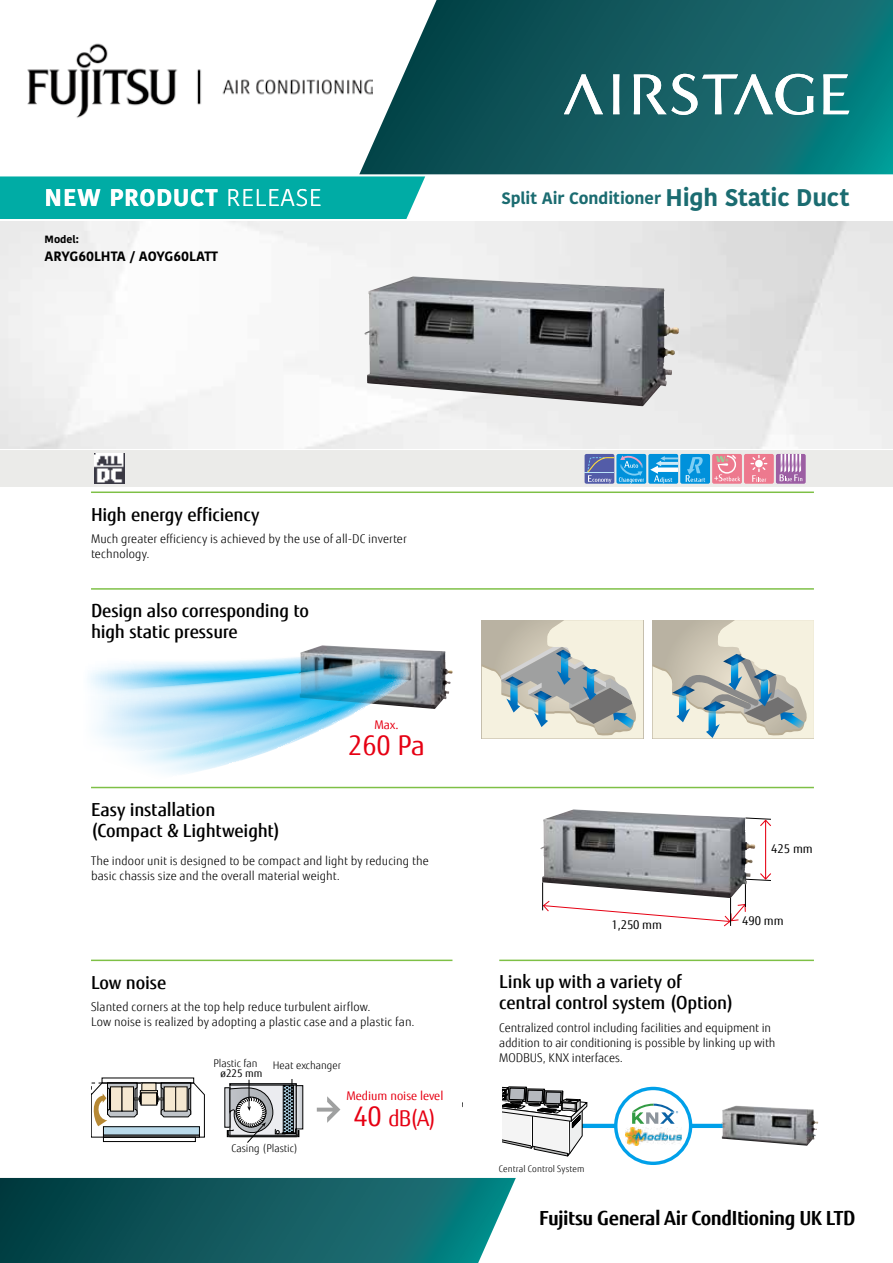
<style>
.page{position:relative;width:893px;height:1263px;background:#fff}
.page>*{position:absolute;margin:0;border:0;box-sizing:border-box;transform-origin:0 0}
.t1{font:27px "Fujitsu Sans";color:#e60013}
.t2{font:700 24px "Kohinoor Bangla";letter-spacing:.02em;color:#fff}
.t3{font:21.6px "Fujitsu Sans";color:#e60013}
.t4{font:700 19.5px "Fujitsu Sans";letter-spacing:-.03em;color:#000}
.t5{font:500 18px/21px "Fujitsu Sans";letter-spacing:-.01em;color:#000}
.t6{font:700 16.5px "Kohinoor Bangla";color:#1b6c71}
.t7{font:700 13.5px "Kohinoor Bangla";color:#000}
.t8{font:300 12px/15px "Fujitsu Sans";letter-spacing:.005em;color:#000}
.t9{font:12px "Fujitsu Sans";color:#e60013}
.t10{font:12px "Fujitsu Sans";color:#000}
.t11{font:300 10.5px "Fujitsu Sans";color:#000}
.t12{font:700 10.5px "Kohinoor Bangla";color:#000}
.t13{font:10.5px "Fujitsu Sans";color:#000}
.t14{font:300 9px "Fujitsu Sans";letter-spacing:.02em;color:#000}
.s1{font-weight:300}
.s2{font-size:24px}
.s3{font-size:27px}
</style>
<div class="page">
<img style="left:27px;top:43px;width:332px;height:75px">
<div style="left:0;top:176px;width:425px;height:43px;background:#00aca5"></div>
<svg style="left:359px;top:0;width:534px;height:174px;background:#226b6f"></svg>
<svg style="left:0;top:1178px;width:516px;height:85px;background:#166165"></svg>
<div style="left:0;top:451px;width:893px;height:36px;background:#ebebe9"></div>
<img style="left:95px;top:454px;width:29px;height:30px">
<svg style="left:585px;top:454px;width:29px;height:30px"></svg>
<div style="left:616px;top:454px;width:30px;height:30px;background:#0091db;border-radius:2px"></div>
<svg style="left:585px;top:455px;width:59px;height:28px"></svg>
<div style="left:648px;top:454px;width:30px;height:30px;background:#0091db;border-radius:2px"></div>
<svg style="left:650px;top:456px;width:28px;height:27px"></svg>
<div style="left:680px;top:454px;width:30px;height:30px;background:#0091db;border-radius:2px"></div>
<svg style="left:686px;top:457px;width:19px;height:25px"></svg>
<div style="left:712px;top:454px;width:30px;height:30px;background:#ed798e;border-radius:2px"></div>
<svg style="left:714px;top:455px;width:26px;height:26px"></svg>
<div style="left:744px;top:454px;width:30px;height:30px;background:#ed798e;border-radius:2px"></div>
<svg style="left:750px;top:455px;width:17px;height:27px"></svg>
<div style="left:776px;top:454px;width:30px;height:30px;background:#9c5ea3;border-radius:2px"></div>
<svg style="left:780px;top:454px;width:22px;height:27px"></svg>
<hr style="left:91px;top:588px;width:723px;height:2px;background:#7ec046">
<div style="left:296px;top:1086px;width:7px;height:43px;background:#d2d5d9"></div>
<svg style="left:227px;top:1079px;width:72px;height:64px"></svg>
<div style="left:103px;top:1137px;width:93px;height:5px;border:1px solid #000"></div>
<svg style="left:91px;top:1082px;width:114px;height:55px"></svg>
<svg style="left:317px;top:1096px;width:23px;height:27px"></svg>
<hr style="left:91px;top:491px;width:723px;height:2px;background:#7ec046">
<hr style="left:91px;top:959px;width:361px;height:2px;background:#7ec046">
<svg style="left:482px;top:620px;width:161px;height:118px;background:#c5c8c0"></svg>
<svg style="left:653px;top:620px;width:161px;height:118px;background:#c7cbc1"></svg>
<img style="left:375px;top:648px;width:77px;height:61px">
<svg style="left:375px;top:653px;width:35px;height:56px;background:#82a9ba"></svg>
<svg style="left:88px;top:645px;width:287px;height:144px"></svg>
<img style="left:540px;top:809px;width:215px;height:63px">
<hr style="left:765px;top:820px;width:1px;height:59px;background:#e60013">
<svg style="left:542px;top:872px;width:229px;height:55px"></svg>
<svg style="left:745px;top:817px;width:26px;height:10px"></svg>
<hr style="left:91px;top:787px;width:723px;height:1px;background:#7ec046">
<hr style="left:499px;top:959px;width:315px;height:2px;background:#7ec046">
<hr style="left:580px;top:1124px;width:225px;height:4px;background:#00a0e9">
<svg style="left:502px;top:1086px;width:85px;height:70px"></svg>
<svg style="left:616px;top:1088px;width:75px;height:75px"></svg>
<div style="left:614px;top:1087px;width:78px;height:78px;border:3px solid #00a0e9;border-radius:50%"></div>
<img style="left:625px;top:1127px;width:56px;height:18px">
<svg style="left:632px;top:1104px;width:46px;height:20px"></svg>
<img style="left:721px;top:1105px;width:97px;height:41px">
<svg style="left:564px;top:74px;width:39px;height:40px"></svg>
<svg style="left:613px;top:74px;width:7px;height:40px"></svg>
<svg style="left:823px;top:74px;width:26px;height:40px"></svg>
<svg style="left:634px;top:74px;width:179px;height:41px"></svg>
<img style="left:364px;top:276px;width:315px;height:130px">
<h2 class="t2" style="left:45px;top:177px;width:278px">NEW PRODUCT <span class="s1">RELEASE</span></h2>
<p class="t12" style="left:45px;top:230px;width:36px">Model:</p>
<p class="t7" style="left:45px;top:244px;width:175px">ARYG60LHTA / AOYG60LATT</p>
<h3 class="t6" style="left:501px;top:183px;width:350px">Split Air Conditioner <span class="s2">High Static Duct</span></h3>
<h3 class="t5" style="left:91px;top:504px;width:170px">High energy efficiency</h3>
<p class="t8" style="left:91px;top:531px;width:317px">Much greater efficiency is achieved by the use of all-DC inverter technology.</p>
<h3 class="t5" style="left:91px;top:600px;width:220px">Design also corresponding to high static pressure</h3>
<p class="t9" style="left:374px;top:717px;width:26px">Max.</p>
<h1 class="t1" style="left:348px;top:729px;width:78px">260 Pa</h1>
<h3 class="t5" style="left:91px;top:799px;width:191px">Easy installation (Compact &amp; Lightweight)</h3>
<p class="t8" style="left:91px;top:854px;width:339px">The indoor unit is designed to be compact and light by reducing the basic chassis size and the overall material weight.</p>
<h3 class="t5" style="left:91px;top:972px;width:77px">Low noise</h3>
<p class="t8" style="left:91px;top:999px;width:325px">Slanted corners at the top help reduce turbulent airflow.<br>Low noise is realized by adopting a plastic case and a plastic fan.</p>
<p class="t11" style="left:213px;top:1057px;width:46px">Plastic fan</p>
<p class="t11" style="left:273px;top:1059px;width:70px">Heat exchanger</p>
<p class="t13" style="left:221px;top:1067px;width:43px">ø225 mm</p>
<p class="t11" style="left:232px;top:1142px;width:68px">Casing (Plastic)</p>
<p class="t9" style="left:346px;top:1088px;width:99px">Medium noise level</p>
<h3 class="t3" style="left:353px;top:1104px;width:85px"><span class="s3">40</span> dB(A)</h3>
<p class="t10" style="left:771px;top:841px;width:43px">425 mm</p>
<p class="t10" style="left:611px;top:917px;width:52px">1,250 mm</p>
<p class="t10" style="left:742px;top:913px;width:43px">490 mm</p>
<h3 class="t5" style="left:499px;top:971px;width:236px">Link up with a variety of central control system (Option)</h3>
<p class="t8" style="left:499px;top:1020px;width:278px">Centralized control including facilities and equipment in addition to air conditioning is possible by linking up with<br>MODBUS, KNX interfaces.</p>
<p class="t14" style="left:499px;top:1163px;width:87px">Central Control System</p>
<h3 class="t4" style="left:539px;top:1205px;width:318px">Fujitsu General Air CondItioning UK LTD</h3>
</div>
